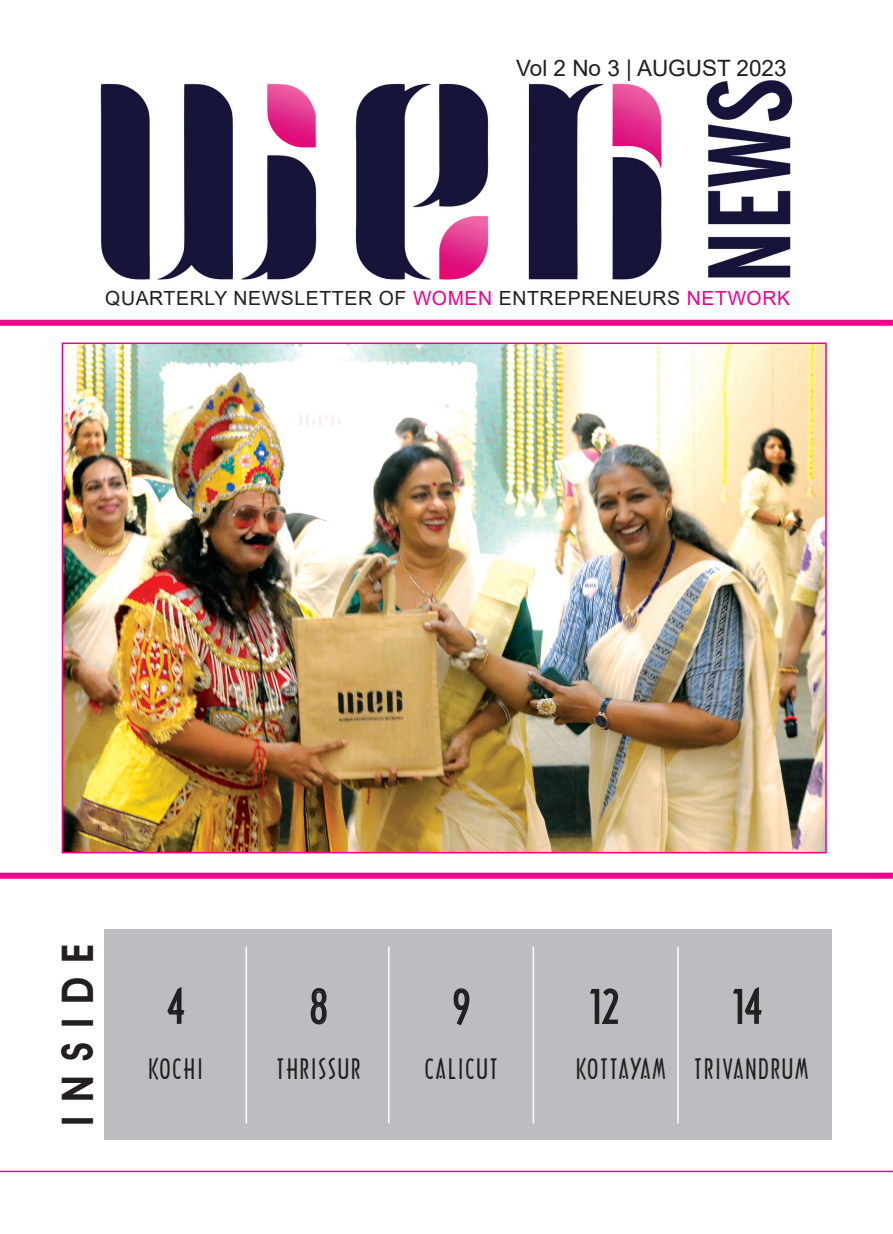
<style>
.page{position:relative;width:893px;height:1234px;background:#fff}
.page>*{position:absolute;margin:0;border:0;box-sizing:border-box;transform-origin:0 0}
.t1{font:43.5px "Architecture Plain";color:#231f20}
.t2{font:600 43.5px "Avant Garde IT Cby BT";letter-spacing:.36em;color:#231f20;scale:.9 1}
.t3{font:27px "Architecture Plain";letter-spacing:.07em;color:#231f20}
.t4{font:22.5px "Arial";color:#231f20}
.t5{font:19.5px "Arial";letter-spacing:.03em;color:#231f20}
.s1{color:#ed028c}
</style>
<div class="page">
<hr style="left:0;top:1170px;width:893px;height:1px;background:#ed028c">
<img style="left:100px;top:80px;width:693px;height:186px">
<svg style="left:512px;top:80px;width:33px;height:5px"></svg>
<svg style="left:551px;top:80px;width:72px;height:2px"></svg>
<svg style="left:102px;top:266px;width:695px;height:54px"></svg>
<div style="left:0;top:320px;width:893px;height:6px;background:#ed028c"></div>
<div style="left:104px;top:929px;width:727px;height:210px;background:#bcbdc0"></div>
<svg style="left:167px;top:987px;width:18px;height:37px"></svg>
<svg style="left:310px;top:988px;width:17px;height:36px"></svg>
<svg style="left:453px;top:988px;width:17px;height:37px"></svg>
<svg style="left:590px;top:988px;width:29px;height:36px"></svg>
<svg style="left:733px;top:987px;width:29px;height:37px"></svg>
<hr style="left:246px;top:946px;width:1px;height:177px;background:#fff">
<hr style="left:388px;top:946px;width:1px;height:177px;background:#fff">
<hr style="left:533px;top:946px;width:1px;height:177px;background:#fff">
<hr style="left:677px;top:946px;width:2px;height:177px;background:#fff">
<div style="left:0;top:872px;width:893px;height:6px;background:#ed028c"></div>
<img style="left:64px;top:344px;width:761px;height:507px">
<p class="t4" style="left:516px;top:53px;width:272px">Vol 2 No 3 | AUGUST 2023</p>
<p class="t5" style="left:105px;top:285px;width:686px">QUARTERLY NEWSLETTER OF <span class="s1">WOMEN</span> ENTREPRENEURS <span class="s1">NETWORK</span></p>
<h1 class="t2" style="left:51px;top:1125px;width:204px;rotate:-90deg">INSIDE</h1>
<h1 class="t1" style="left:167px;top:979px;width:19px">4</h1>
<h1 class="t1" style="left:310px;top:979px;width:19px">8</h1>
<h1 class="t1" style="left:453px;top:979px;width:19px">9</h1>
<h1 class="t1" style="left:590px;top:979px;width:31px">12</h1>
<h1 class="t1" style="left:733px;top:979px;width:30px">14</h1>
<h2 class="t3" style="left:148px;top:1051px;width:56px">KOCHI</h2>
<h2 class="t3" style="left:277px;top:1051px;width:85px">THRISSUR</h2>
<h2 class="t3" style="left:425px;top:1051px;width:74px">CALICUT</h2>
<h2 class="t3" style="left:576px;top:1051px;width:234px">KOTTAYAM TRIVANDRUM</h2>
</div>
